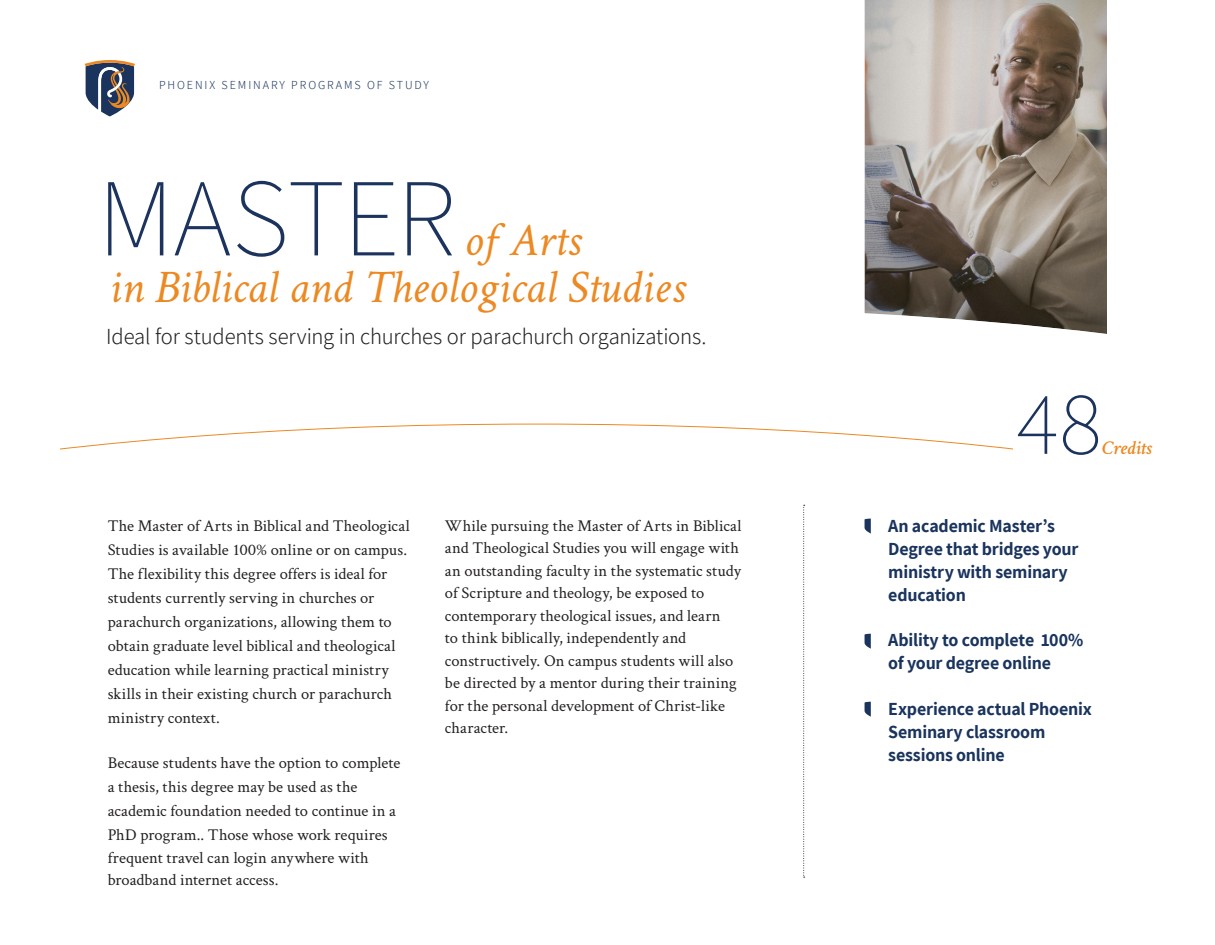
<style>
.page{position:relative;width:1215px;height:945px;background:#fff}
.page>*{position:absolute;margin:0;border:0;box-sizing:border-box;transform-origin:0 0}
.t1{font:200 110.85px "Assistant";letter-spacing:-.015em;color:#1b335d}
.t2{font:200 90px "Assistant";color:#1b335d}
.t3{font:italic 46.95px "Crimson Text";color:#ec8922}
.t4{font:300 22.5px "Assistant";letter-spacing:-.01em;color:#231f20}
.t5{font:italic 600 19.5px "Crimson Text";letter-spacing:-.015em;color:#ec8922}
.t6{font:700 18px/23px "Assistant";letter-spacing:-.01em;color:#1a345d}
.t7{font:16.5px/24px "Crimson Text";letter-spacing:.005em;color:#231f20}
.t8{font:300 12px "Assistant";letter-spacing:.16em;color:#1a345d}
</style>
<div class="page">
<svg style="left:865px;top:519px;width:6px;height:14px"></svg>
<svg style="left:865px;top:634px;width:6px;height:15px"></svg>
<svg style="left:865px;top:702px;width:6px;height:15px"></svg>
<svg style="left:61px;top:423px;width:952px;height:27px"></svg>
<div style="left:864px;top:0;width:243px;height:336px;background:#231f20;opacity:.33"></div>
<svg style="left:803px;top:505px;width:2px;height:373px"></svg>
<svg style="left:85px;top:60px;width:50px;height:56px"></svg>
<p class="t8" style="left:159px;top:77px;width:271px">PHOENIX SEMINARY PROGRAMS OF STUDY</p>
<p class="t1" style="left:97px;top:142px;width:360px">MASTER</p>
<p class="t3" style="left:464px;top:214px;width:118px">of Arts</p>
<p class="t3" style="left:108px;top:260px;width:578px">in Biblical and Theological Studies</p>
<p class="t4" style="left:106px;top:321px;width:602px">Ideal for students serving in churches or parachurch organizations.</p>
<p class="t7" style="left:108px;top:513px;width:304px">The Master of Arts in Biblical and Theological Studies is available 100% online or on campus.<br>The flexibility this degree offers is ideal for students currently serving in churches or parachurch organizations, allowing them to obtain graduate level biblical and theological education while learning practical ministry skills in their existing church or parachurch ministry context.</p>
<p class="t7" style="left:108px;top:750px;width:294px">Because students have the option to complete a thesis, this degree may be used as the academic foundation needed to continue in a PhD program.. Those whose work requires</p>
<p class="t7" style="left:108px;top:846px;width:263px;line-height:22.5px">frequent travel can login anywhere with broadband internet access.</p>
<p class="t7" style="left:445px;top:513px;width:298px;line-height:22.5px">While pursuing the Master of Arts in Biblical and Theological Studies you will engage with an outstanding faculty in the systematic study of Scripture and theology, be exposed to contemporary theological issues, and learn<br>to think biblically, independently and constructively. On campus students will also be directed by a mentor during their training for the personal development of Christ-like character.</p>
<p class="t2" style="left:1016px;top:362px;width:87px">48</p>
<p class="t5" style="left:1102px;top:434px;width:51px">Credits</p>
<p class="t6" style="left:888px;top:514px;width:192px">An academic Master’s<br>Degree that bridges your ministry with seminary education</p>
<p class="t6" style="left:888px;top:628px;width:197px">Ability to complete 100% of your degree online</p>
<p class="t6" style="left:888px;top:697px;width:205px">Experience actual Phoenix<br>Seminary classroom sessions online</p>
</div>
